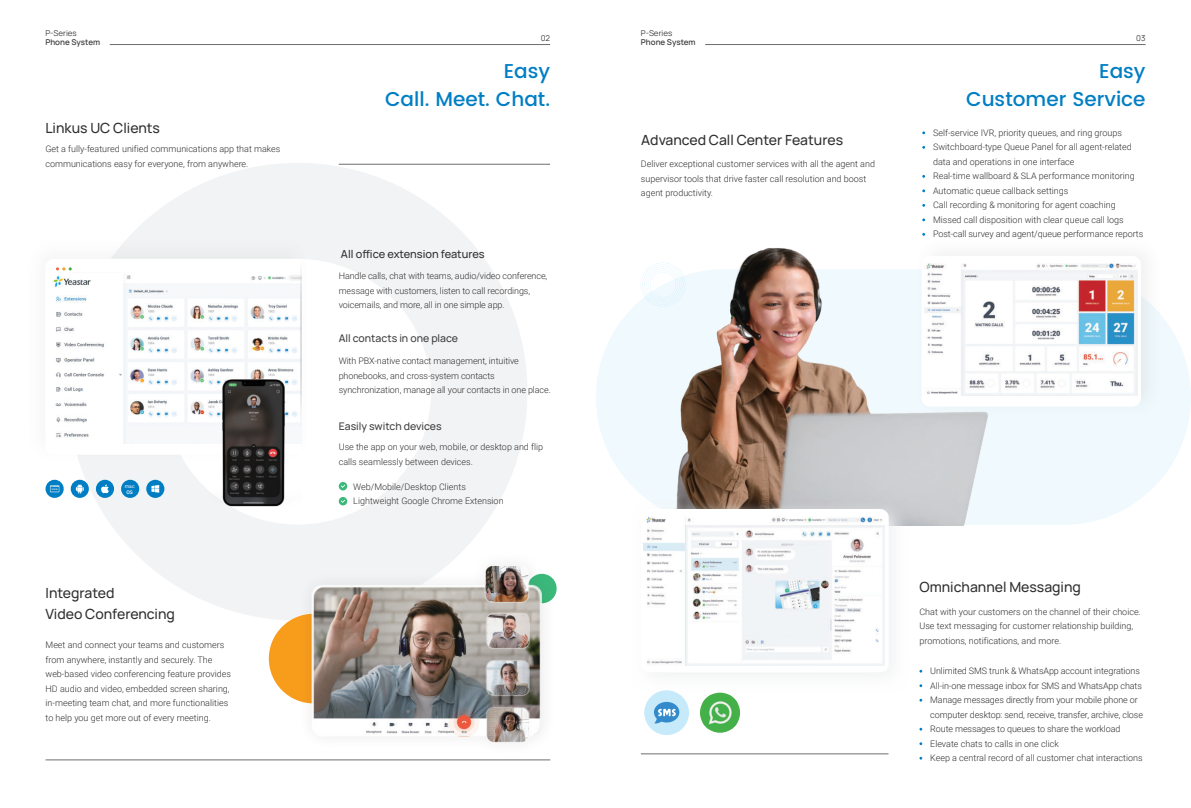
<style>
.page{position:relative;width:1191px;height:808px;background:#fff}
.page>*{position:absolute;margin:0;border:0;box-sizing:border-box;transform-origin:0 0}
.t1{font:500 20px/28px "Poppins";color:#007ec4;text-align:right}
.t2{font:500 14px/21px "Manrope";color:#312f30}
.t3{font:500 11px "Manrope";color:#312f30}
.t4{font:500 10.5px "Manrope";color:#3e3e3f}
.t5{font:300 9px/14.5px "Roboto";color:#312f30}
.t6{font:600 8px "Manrope";color:#3e3e3f}
.t7{font:8px "Manrope";color:#3e3e3f}
.t8{font:5px "Roboto";color:#fff}
.t9{font:500 5px "Roboto";color:#fff}
</style>
<div class="page">
<svg style="left:70px;top:163px;width:457px;height:457px;fill:#f2f3f4"></svg>
<svg style="left:339px;top:482px;width:8px;height:8px"></svg>
<svg style="left:339px;top:497px;width:8px;height:8px"></svg>
<svg style="left:46px;top:480px;width:18px;height:18px"></svg>
<svg style="left:50px;top:485px;width:9px;height:7px"></svg>
<div style="left:146px;top:480px;width:18px;height:18px;background:#007ec4;border-radius:50%"></div>
<svg style="left:151px;top:485px;width:8px;height:8px"></svg>
<div style="left:96px;top:480px;width:18px;height:18px;background:#007ec4;border-radius:50%"></div>
<svg style="left:101px;top:484px;width:8px;height:9px"></svg>
<div style="left:71px;top:480px;width:18px;height:18px;background:#007ec4;border-radius:50%"></div>
<svg style="left:76px;top:484px;width:8px;height:9px"></svg>
<div style="left:121px;top:480px;width:18px;height:18px;background:#007ec4;border-radius:50%"></div>
<div style="left:24px;top:236px;width:288px;height:228px;background:#6d6e71;opacity:.07"></div>
<svg style="left:45px;top:259px;width:256px;height:196px"></svg>
<img style="left:72px;top:272px;width:229px;height:172px">
<img style="left:49px;top:274px;width:73px;height:170px">
<svg style="left:56px;top:267px;width:16px;height:3px"></svg>
<img style="left:211px;top:376px;width:90px;height:133px">
<div style="left:596px;top:269px;width:595px;height:256px;background:#f0f9fd;border-radius:128px"></div>
<hr style="left:110px;top:44px;width:440px;height:1px;background:#6d6e71">
<hr style="left:339px;top:164px;width:211px;height:1px;background:#6d6e71">
<hr style="left:46px;top:760px;width:504px;height:1px;background:#6d6e71">
<hr style="left:641px;top:754px;width:247px;height:1px;background:#6d6e71">
<div style="left:269px;top:614px;width:89px;height:89px;background:#f89c1c;border-radius:50%"></div>
<div style="left:297px;top:550px;width:260px;height:208px;background:#231f20;opacity:.1"></div>
<img style="left:294px;top:554px;width:248px;height:204px">
<div style="left:913px;top:236px;width:251px;height:182px;background:#6d6e71;opacity:.1"></div>
<div style="left:921px;top:256px;width:219px;height:151px;background:#fff;border-radius:9px"></div>
<img style="left:1006px;top:264px;width:131px;height:131px">
<img style="left:676px;top:233px;width:330px;height:292px">
<svg style="left:676px;top:499px;width:233px;height:194px"></svg>
<div style="left:641px;top:509px;width:247px;height:163px;background:#fff;border-radius:9px"></div>
<img style="left:644px;top:517px;width:240px;height:148px">
<div style="left:644px;top:690px;width:45px;height:45px;background:#c6eafa;border-radius:50%"></div>
<svg style="left:700px;top:693px;width:40px;height:40px"></svg>
<img style="left:703px;top:695px;width:34px;height:34px">
<svg style="left:654px;top:702px;width:25px;height:21px"></svg>
<svg style="left:641px;top:263px;width:44px;height:43px"></svg>
<hr style="left:705px;top:44px;width:440px;height:1px;background:#6d6e71">
<hr style="left:301px;top:245px;width:1px;height:92px;background:#bcbdc0">
<hr style="left:301px;top:337px;width:1px;height:111px;background:#bcbdc0">
<p class="t7" style="left:45px;top:28px;width:33px">P-Series</p>
<p class="t6" style="left:45px;top:39px;width:56px">Phone System</p>
<h2 class="t2" style="left:45px;top:116px;width:116px">Linkus UC Clients</h2>
<p class="t5" style="left:45px;top:143px;width:237px">Get a fully-featured unified communications app that makes communications easy for everyone, from anywhere.</p>
<p class="t8" style="left:125px;top:483px;width:11px">mac</p>
<p class="t9" style="left:126px;top:490px;width:8px">OS</p>
<h2 class="t2" style="left:46px;top:584px;width:131px">Integrated<br>Video Conferencing</h2>
<p class="t5" style="left:46px;top:638px;width:187px">Meet and connect your teams and customers from anywhere, instantly and securely. The web-based video conferencing feature provides HD audio and video, embedded screen sharing, in-meeting team chat, and more functionalities to help you get more out of every meeting.</p>
<p class="t7" style="left:641px;top:28px;width:33px">P-Series</p>
<p class="t6" style="left:641px;top:39px;width:56px">Phone System</p>
<p class="t7" style="left:540px;top:35px;width:11px">02</p>
<p class="t7" style="left:1136px;top:35px;width:11px">03</p>
<h1 class="t1" style="left:385px;top:59px;width:166px">Easy<br>Call. Meet. Chat.</h1>
<h1 class="t1" style="left:966px;top:59px;width:181px">Easy<br>Customer Service</h1>
<p class="t3" style="left:341px;top:246px;width:145px">All office extension features</p>
<p class="t5" style="left:339px;top:269px;width:210px">Handle calls, chat with teams, audio/video conference, message with customers, listen to call recordings, voicemails, and more, all in one simple app.</p>
<p class="t4" style="left:339px;top:331px;width:121px">All contacts in one place</p>
<p class="t5" style="left:339px;top:354px;width:214px">With PBX-native contact management, intuitive phonebooks, and cross-system contacts synchronization, manage all your contacts in one place.</p>
<p class="t4" style="left:339px;top:419px;width:104px">Easily switch devices</p>
<p class="t5" style="left:339px;top:441px;width:206px">Use the app on your web, mobile, or desktop and flip calls seamlessly between devices.</p>
<p class="t5" style="left:353px;top:480px;width:152px">Web/Mobile/Desktop Clients<br>Lightweight Google Chrome Extension</p>
<h2 class="t2" style="left:641px;top:129px;width:203px">Advanced Call Center Features</h2>
<p class="t5" style="left:933px;top:126px;width:212px">Self-service IVR, priority queues, and ring groups Switchboard-type Queue Panel for all agent-related data and operations in one interface<br>Real-time wallboard &amp; SLA performance monitoring Automatic queue callback settings<br>Call recording &amp; monitoring for agent coaching Missed call disposition with clear queue call logs Post-call survey and agent/queue performance reports</p>
<p class="t5" style="left:641px;top:158px;width:236px">Deliver exceptional customer services with all the agent and supervisor tools that drive faster call resolution and boost agent productivity.</p>
<h2 class="t2" style="left:919px;top:576px;width:163px">Omnichannel Messaging</h2>
<p class="t5" style="left:919px;top:605px;width:223px">Chat with your customers on the channel of their choice.<br>Use text messaging for customer relationship building, promotions, notifications, and more.</p>
<p class="t5" style="left:930px;top:664px;width:214px">Unlimited SMS trunk &amp; WhatsApp account integrations All-in-one message inbox for SMS and WhatsApp chats Manage messages directly from your mobile phone or computer desktop: send, receive, transfer, archive, close Route messages to queues to share the workload Elevate chats to calls in one click<br>Keep a central record of all customer chat interactions</p>
</div>
